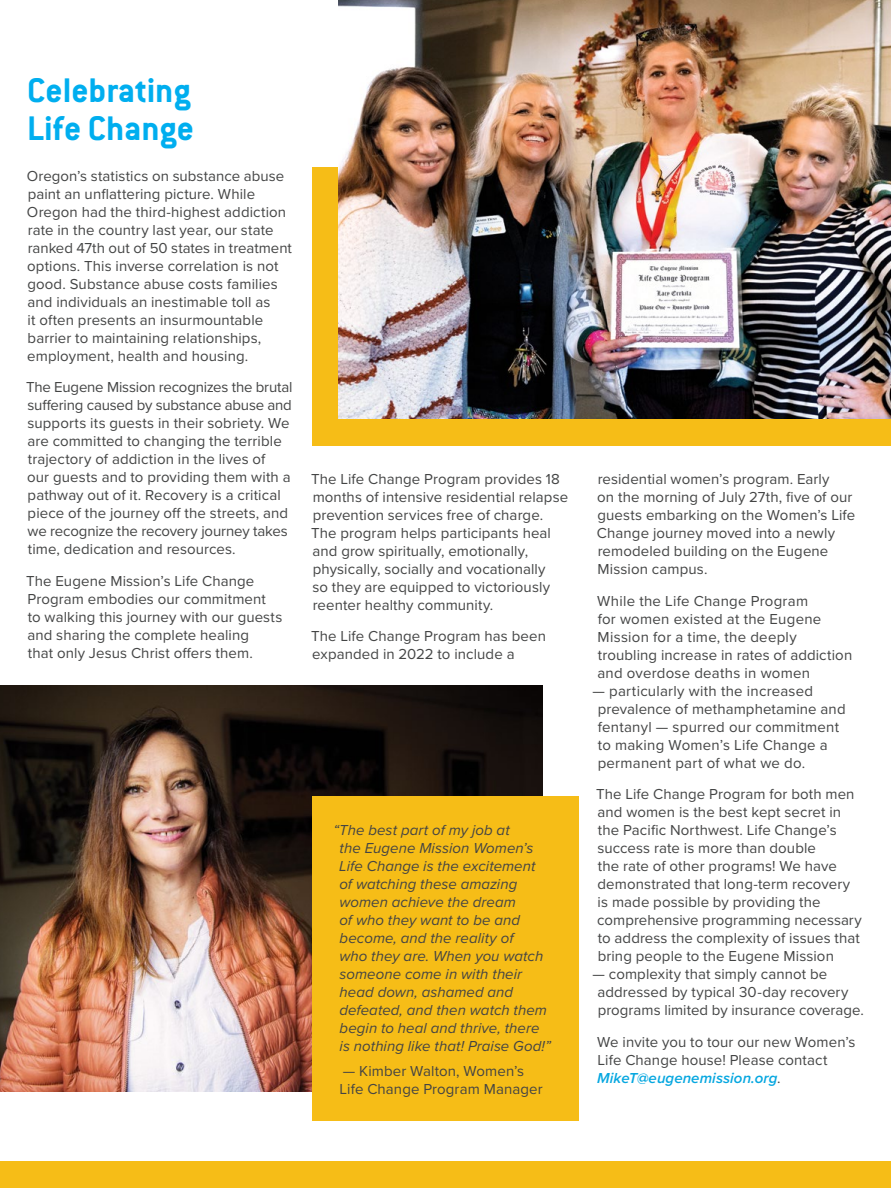
<style>
.page{position:relative;width:891px;height:1188px;background:#fff}
.page>*{position:absolute;margin:0;border:0;box-sizing:border-box;transform-origin:0 0}
.t1{font:700 37.5px/37.5px "Conduit ITC";color:#00aeef}
.t2{font:15px/18px "Proxima Nova";letter-spacing:.005em;color:#444545}
.t3{font:italic 15px/18px "Proxima Nova";letter-spacing:.005em;color:#444}
.t4{font:15px/18px "Proxima Nova";letter-spacing:.005em;color:#444}
.s1{font-weight:600;font-style:italic;color:#06a7e0}
</style>
<div class="page">
<div style="left:0;top:1161px;width:891px;height:27px;background:#f6bd17"></div>
<div style="left:312px;top:167px;width:579px;height:279px;background:#f6bd17"></div>
<img style="left:338px;top:0;width:553px;height:419px">
<img style="left:0;top:686px;width:542px;height:406px">
<div style="left:312px;top:796px;width:267px;height:324px;background:#f6bd17"></div>
<h1 class="t1" style="left:27px;top:71px;width:168px">Celebrating<br>Life Change</h1>
<p class="t2" style="left:27px;top:166px;width:267px">Oregon’s statistics on substance abuse paint an unflattering picture. While Oregon had the third-highest addiction rate in the country last year, our state ranked 47th out of 50 states in treatment options. This inverse correlation is not good. Substance abuse costs families and individuals an inestimable toll as<br>it often presents an insurmountable barrier to maintaining relationships, employment, health and housing.</p>
<p class="t2" style="left:26px;top:378px;width:268px">The Eugene Mission recognizes the brutal suffering caused by substance abuse and supports its guests in their sobriety. We are committed to changing the terrible trajectory of addiction in the lives of<br>our guests and to providing them with a pathway out of it. Recovery is a critical piece of the journey off the streets, and we recognize the recovery journey takes time, dedication and resources.</p>
<p class="t2" style="left:26px;top:571px;width:258px">The Eugene Mission’s Life Change Program embodies our commitment<br>to walking this journey with our guests and sharing the complete healing<br>that only Jesus Christ offers them.</p>
<p class="t2" style="left:311px;top:469px;width:259px">The Life Change Program provides 18 months of intensive residential relapse prevention services free of charge.<br>The program helps participants heal and grow spiritually, emotionally, physically, socially and vocationally<br>so they are equipped to victoriously reenter healthy community.</p>
<p class="t2" style="left:311px;top:627px;width:236px">The Life Change Program has been expanded in 2022 to include a</p>
<p class="t3" style="left:339px;top:820px;width:213px;text-indent:-6px">“The best part of my job at<br>the Eugene Mission Women’s<br>Life Change is the excitement of watching these amazing women achieve the dream<br>of who they want to be and become, and the reality of<br>who they are. When you watch someone come in with their head down, ashamed and defeated, and then watch them begin to heal and thrive, there is nothing like that! Praise God!”</p>
<p class="t4" style="left:340px;top:1061px;width:205px">— Kimber Walton, Women’s<br>Life Change Program Manager</p>
<p class="t2" style="left:597px;top:470px;width:260px">residential women’s program. Early<br>on the morning of July 27th, five of our guests embarking on the Women’s Life<br>Change journey moved into a newly remodeled building on the Eugene<br>Mission campus.</p>
<p class="t2" style="left:597px;top:591px;width:256px">While the Life Change Program<br>for women existed at the Eugene<br>Mission for a time, the deeply troubling increase in rates of addiction and overdose deaths in women</p>
<p class="t2" style="left:598px;top:681px;width:249px;text-indent:-5px">— particularly with the increased prevalence of methamphetamine and fentanyl — spurred our commitment to making Women’s Life Change a permanent part of what we do.</p>
<p class="t2" style="left:596px;top:785px;width:267px">The Life Change Program for both men and women is the best kept secret in the Pacific Northwest. Life Change’s success rate is more than double<br>the rate of other programs! We have demonstrated that long-term recovery is made possible by providing the comprehensive programming necessary to address the complexity of issues that bring people to the Eugene Mission</p>
<p class="t2" style="left:597px;top:965px;width:268px;text-indent:-5px">— complexity that simply cannot be addressed by typical 30-day recovery programs limited by insurance coverage.</p>
<p class="t2" style="left:597px;top:1032px;width:260px">We invite you to tour our new Women’s<br>Life Change house! Please contact<br><span class="s1">MikeT@eugenemission.org</span>.</p>
</div>
